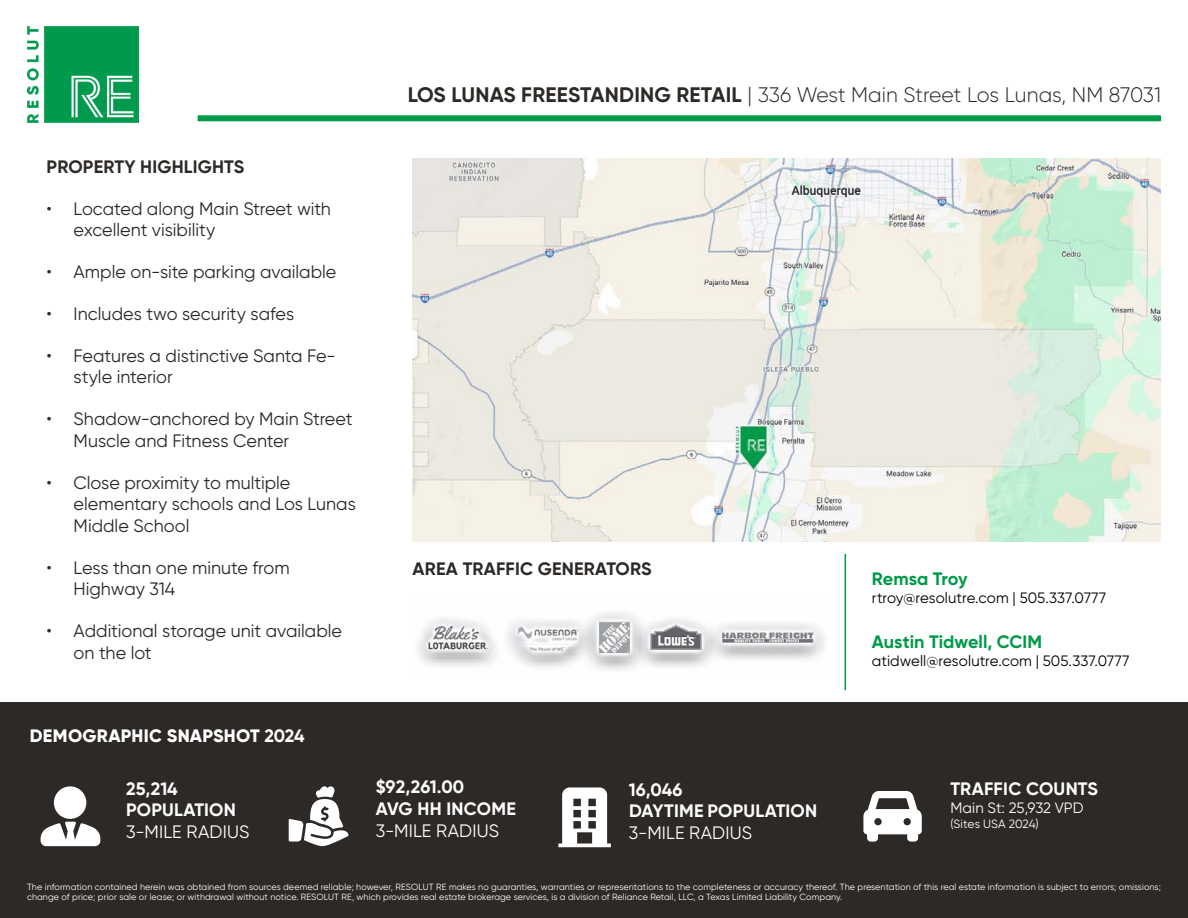
<style>
.page{position:relative;width:1188px;height:918px;background:#fff}
.page>*{position:absolute;margin:0;border:0;box-sizing:border-box;transform-origin:0 0}
.t1{font:300 21px "Gilroy";letter-spacing:-.01em;color:#2c2926}
.t2{font:18px/21.6px "Gilroy";color:#2c2926}
.t3{font:700 18px/21.6px "Gilroy";letter-spacing:.01em;color:#fff}
.t4{font:700 18px "Gilroy";letter-spacing:.01em;color:#2c2926}
.t5{font:18px "Gilroy";letter-spacing:.01em;color:#fff}
.t6{font:700 18px "Gilroy";color:#019a49}
.t7{font:800 18px "Gilroy";letter-spacing:.015em;color:#fff}
.t8{font:15px "Gilroy";letter-spacing:.005em;color:#000}
.t9{font:15px "Gilroy";letter-spacing:-.005em;color:#fff}
.t10{font:12px "Gilroy";letter-spacing:.005em;color:#fff}
.t11{font:9px/10.5px "Gilroy";letter-spacing:.01em;color:#fff}
.s1{font-weight:700}
</style>
<div class="page">
<img style="left:413px;top:159px;width:748px;height:382px">
<img style="left:418px;top:612px;width:407px;height:58px">
<hr style="left:845px;top:554px;width:1px;height:136px;background:#019a49">
<div style="left:0;top:702px;width:1188px;height:216px;background:#2c2926"></div>
<img style="left:27px;top:27px;width:112px;height:95px">
<div style="left:54px;top:786px;width:32px;height:33px;background:#fff;border-radius:50%"></div>
<svg style="left:41px;top:822px;width:59px;height:24px"></svg>
<svg style="left:289px;top:786px;width:59px;height:60px"></svg>
<svg style="left:863px;top:791px;width:59px;height:51px"></svg>
<svg style="left:558px;top:787px;width:53px;height:60px"></svg>
<div style="left:198px;top:115px;width:963px;height:6px;background:#019a49"></div>
<h2 class="t4" style="left:47px;top:155px;width:199px">PROPERTY HIGHLIGHTS</h2>
<h2 class="t2" style="left:74px;top:197px;width:259px;text-indent:-27px">• Located along Main Street with excellent visibility</h2>
<h2 class="t2" style="left:47px;top:261px;width:291px">• Ample on-site parking available</h2>
<h2 class="t2" style="left:47px;top:303px;width:249px">• Includes two security safes</h2>
<h2 class="t2" style="left:74px;top:344px;width:264px;text-indent:-27px">• Features a distinctive Santa Fe&shy;style interior</h2>
<h2 class="t2" style="left:74px;top:408px;width:280px;text-indent:-27px">• Shadow-anchored by Main Street<br>Muscle and Fitness Center</h2>
<h2 class="t2" style="left:74px;top:471px;width:284px;text-indent:-27px">• Close proximity to multiple elementary schools and Los Lunas<br>Middle School</h2>
<h2 class="t2" style="left:74px;top:556px;width:218px;text-indent:-27px">• Less than one minute from<br>Highway 314</h2>
<h2 class="t2" style="left:74px;top:620px;width:270px;text-indent:-27px">• Additional storage unit available on the lot</h2>
<h1 class="t1" style="left:408px;top:82px;width:755px"><span class="s1">LOS LUNAS FREESTANDING RETAIL</span> | 336 West Main Street Los Lunas, NM 87031</h1>
<h2 class="t4" style="left:413px;top:558px;width:240px">AREA TRAFFIC GENERATORS</h2>
<h2 class="t6" style="left:872px;top:568px;width:97px">Remsa Troy</h2>
<h3 class="t8" style="left:872px;top:589px;width:236px">rtroy@resolutre.com | 505.337.0777</h3>
<h2 class="t6" style="left:872px;top:630px;width:172px">Austin Tidwell, CCIM</h2>
<h3 class="t8" style="left:872px;top:651px;width:259px">atidwell@resolutre.com | 505.337.0777</h3>
<h2 class="t7" style="left:30px;top:724px;width:276px">DEMOGRAPHIC SNAPSHOT <span class="s1">2024</span></h2>
<h2 class="t3" style="left:126px;top:777px;width:111px">25,214<br>POPULATION</h2>
<h2 class="t5" style="left:126px;top:820px;width:125px">3-MILE RADIUS</h2>
<h2 class="t3" style="left:376px;top:776px;width:142px">$92,261.00<br>AVG HH INCOME</h2>
<h2 class="t5" style="left:376px;top:819px;width:125px">3-MILE RADIUS</h2>
<h2 class="t3" style="left:629px;top:778px;width:190px">16,046<br>DAYTIME POPULATION</h2>
<h2 class="t5" style="left:629px;top:822px;width:125px">3-MILE RADIUS</h2>
<h2 class="t3" style="left:950px;top:778px;width:149px">TRAFFIC COUNTS</h2>
<h3 class="t9" style="left:950px;top:799px;width:135px">Main St: 25,932 VPD</h3>
<h3 class="t10" style="left:950px;top:816px;width:90px">(Sites USA 2024)</h3>
<p class="t11" style="left:27px;top:881px;width:1135px">The information contained herein was obtained from sources deemed reliable; however, RESOLUT RE makes no guaranties, warranties or representations to the completeness or accuracy thereof. The presentation of this real estate information is subject to errors; omissions; change of price; prior sale or lease; or withdrawal without notice. RESOLUT RE, which provides real estate brokerage services, is a division of Reliance Retail, LLC, a Texas Limited Liability Company.</p>
</div>
